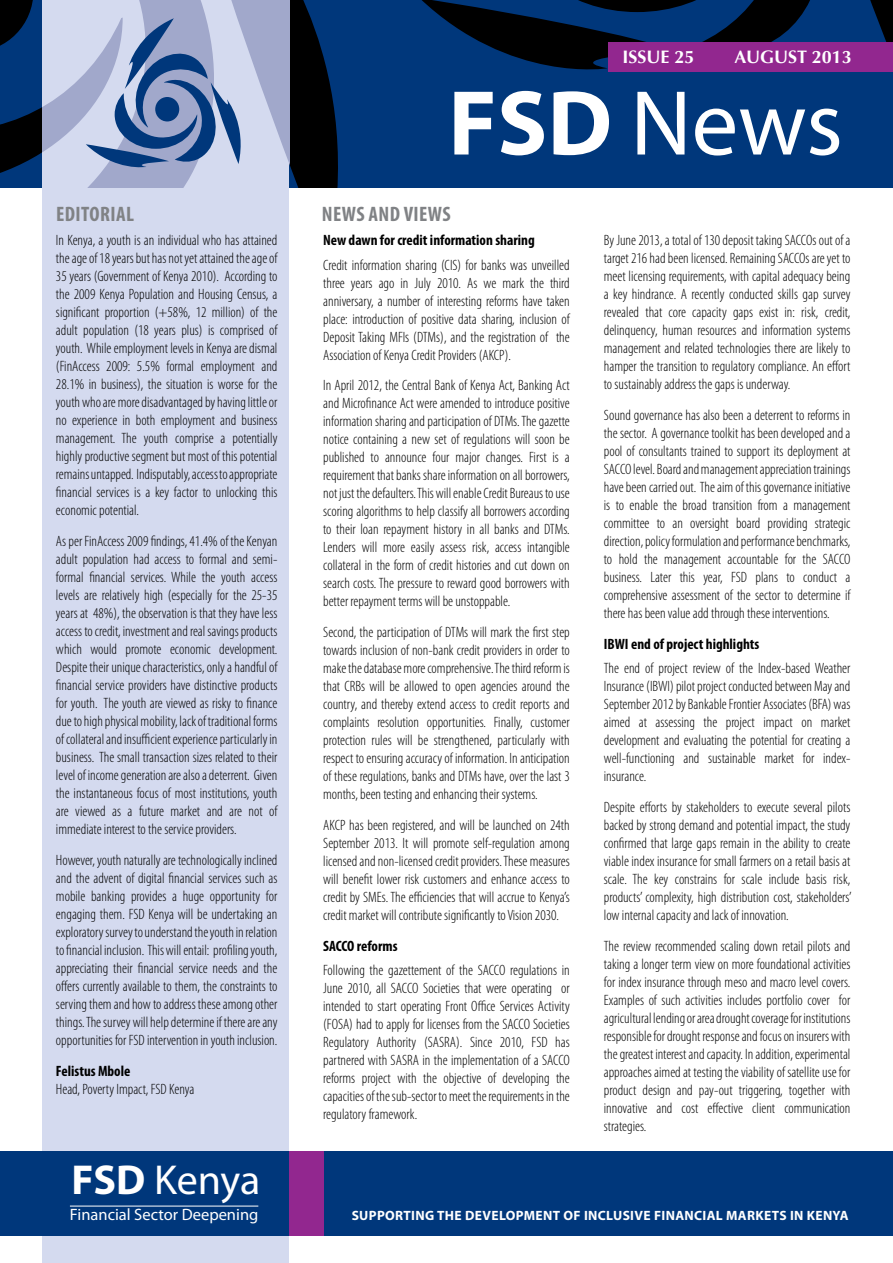
<style>
.page{position:relative;width:893px;height:1263px;background:#fff}
.page>*{position:absolute;margin:0;border:0;box-sizing:border-box;transform-origin:0 0}
.t1{font:93px "Myriad Pro";color:#fff}
.t2{font:42px "Myriad Pro";color:#fff}
.t3{font:700 condensed 21px "Myriad Pro";letter-spacing:.02em;color:#808285}
.t4{font:700 18px "Optima";color:#fff}
.t5{font:16.5px "Myriad Pro";color:#fff}
.t6{font:300 condensed 15px/18px "Myriad Pro";color:#000;text-align:justify}
.t7{font:700 condensed 15px "Myriad Pro";color:#000}
.t8{font:700 13.5px "Myriad Pro";letter-spacing:.025em;color:#fff}
.s1{font-weight:700}
</style>
<div class="page">
<div style="left:43px;top:188px;width:246px;height:1075px;background:#d4daef"></div>
<div style="left:0;top:0;width:893px;height:187px;background:#00377b"></div>
<svg style="left:421px;top:0;width:472px;height:72px"></svg>
<div style="left:609px;top:42px;width:284px;height:30px;background:#92278f"></div>
<div style="left:43px;top:0;width:246px;height:199px;background:#d4daef"></div>
<svg style="left:0;top:0;width:338px;height:187px"></svg>
<div style="left:0;top:1151px;width:893px;height:85px;background:#00377b"></div>
<div style="left:289px;top:1151px;width:34px;height:85px;background:#92278f"></div>
<hr style="left:70px;top:1206px;width:188px;height:1px;background:#fff">
<p class="t4" style="left:622px;top:47px;width:74px">ISSUE 25</p>
<p class="t4" style="left:734px;top:47px;width:119px">AUGUST 2013</p>
<h3 class="t3" style="left:56px;top:202px;width:79px">EDITORIAL</h3>
<p class="t6" style="left:56px;top:232px;width:223px">In Kenya, a youth is an individual who has attained the age of 18 years but has not yet attained the age of 35 years (Government of Kenya 2010). According to the 2009 Kenya Population and Housing Census, a significant proportion (+58%, 12 million) of the adult population (18 years plus) is comprised of youth. While employment levels in Kenya are dismal (FinAccess 2009: 5.5% formal employment and 28.1% in business), the situation is worse for the youth who are more disadvantaged by having little or no experience in both employment and business management. The youth comprise a potentially highly productive segment but most of this potential remains untapped. Indisputably, access to appropriate financial services is a key factor to unlocking this economic potential.</p>
<p class="t6" style="left:56px;top:532px;width:223px">As per FinAccess 2009 findings, 41.4% of the Kenyan adult population had access to formal and semi&shy;formal financial services. While the youth access levels are relatively high (especially for the 25-35 years at 48%), the observation is that they have less access to credit, investment and real savings products which would promote economic development.<br>Despite their unique characteristics, only a handful of financial service providers have distinctive products for youth. The youth are viewed as risky to finance due to high physical mobility, lack of traditional forms of collateral and insufficient experience particularly in business. The small transaction sizes related to their level of income generation are also a deterrent. Given the instantaneous focus of most institutions, youth are viewed as a future market and are not of immediate interest to the service providers.</p>
<p class="t6" style="left:56px;top:851px;width:223px">However, youth naturally are technologically inclined and the advent of digital financial services such as mobile banking provides a huge opportunity for engaging them. FSD Kenya will be undertaking an exploratory survey to understand the youth in relation to financial inclusion. This will entail: profiling youth, appreciating their financial service needs and the offers currently available to them, the constraints to serving them and how to address these among other things. The survey will help determine if there are any opportunities for FSD intervention in youth inclusion.</p>
<p class="t7" style="left:56px;top:1062px;width:76px">Felistus Mbole</p>
<p class="t6" style="left:56px;top:1080px;width:140px">Head, Poverty Impact, FSD Kenya</p>
<h1 class="t1" style="left:448px;top:66px;width:396px"><span class="s1">FSD</span> News</h1>
<h3 class="t3" style="left:322px;top:202px;width:130px">NEWS AND VIEWS</h3>
<p class="t7" style="left:323px;top:232px;width:213px">New dawn for credit information sharing</p>
<p class="t6" style="left:323px;top:256px;width:248px">Credit information sharing (CIS) for banks was unveilled three years ago in July 2010. As we mark the third anniversary, a number of interesting reforms have taken place: introduction of positive data sharing, inclusion of Deposit Taking MFIs (DTMs), and the registration of the Association of Kenya Credit Providers (AKCP).</p>
<p class="t6" style="left:323px;top:377px;width:248px">In April 2012, the Central Bank of Kenya Act, Banking Act and Microfinance Act were amended to introduce positive information sharing and participation of DTMs. The gazette notice containing a new set of regulations will soon be published to announce four major changes. First is a requirement that banks share information on all borrowers, not just the defaulters. This will enable Credit Bureaus to use scoring algorithms to help classify all borrowers according to their loan repayment history in all banks and DTMs.<br>Lenders will more easily assess risk, access intangible collateral in the form of credit histories and cut down on search costs. The pressure to reward good borrowers with better repayment terms will be unstoppable.</p>
<p class="t6" style="left:323px;top:623px;width:248px">Second, the participation of DTMs will mark the first step towards inclusion of non-bank credit providers in order to make the database more comprehensive. The third reform is that CRBs will be allowed to open agencies around the country, and thereby extend access to credit reports and complaints resolution opportunities. Finally, customer protection rules will be strengthened, particularly with respect to ensuring accuracy of information. In anticipation of these regulations, banks and DTMs have, over the last 3 months, been testing and enhancing their systems.</p>
<p class="t6" style="left:323px;top:816px;width:248px">AKCP has been registered, and will be launched on 24th September 2013. It will promote self-regulation among licensed and non-licensed credit providers. These measures will benefit lower risk customers and enhance access to credit by SMEs. The efficiencies that will accrue to Kenya’s credit market will contribute significantly to Vision 2030.</p>
<p class="t7" style="left:323px;top:937px;width:76px">SACCO reforms</p>
<p class="t6" style="left:323px;top:961px;width:248px">Following the gazettement of the SACCO regulations in June 2010, all SACCO Societies that were operating or intended to start operating Front Office Services Activity (FOSA) had to apply for licenses from the SACCO Societies Regulatory Authority (SASRA). Since 2010, FSD has partnered with SASRA in the implementation of a SACCO reforms project with the objective of developing the capacities of the sub-sector to meet the requirements in the regulatory framework.</p>
<p class="t6" style="left:604px;top:232px;width:248px">By June 2013, a total of 130 deposit taking SACCOs out of a target 216 had been licensed. Remaining SACCOs are yet to meet licensing requirements, with capital adequacy being a key hindrance. A recently conducted skills gap survey revealed that core capacity gaps exist in: risk, credit, delinquency, human resources and information systems management and related technologies there are likely to hamper the transition to regulatory compliance. An effort to sustainably address the gaps is underway.</p>
<p class="t6" style="left:604px;top:406px;width:248px">Sound governance has also been a deterrent to reforms in the sector. A governance toolkit has been developed and a pool of consultants trained to support its deployment at SACCO level. Board and management appreciation trainings have been carried out. The aim of this governance initiative is to enable the broad transition from a management committee to an oversight board providing strategic direction, policy formulation and performance benchmarks, to hold the management accountable for the SACCO business. Later this year, FSD plans to conduct a comprehensive assessment of the sector to determine if there has been value add through these interventions.</p>
<p class="t7" style="left:604px;top:635px;width:157px">IBWI end of project highlights</p>
<p class="t6" style="left:604px;top:659px;width:248px">The end of project review of the Index-based Weather Insurance (IBWI) pilot project conducted between May and September 2012 by Bankable Frontier Associates (BFA) was aimed at assessing the project impact on market development and evaluating the potential for creating a well-functioning and sustainable market for index&shy;insurance.</p>
<p class="t6" style="left:604px;top:798px;width:249px">Despite efforts by stakeholders to execute several pilots backed by strong demand and potential impact, the study confirmed that large gaps remain in the ability to create viable index insurance for small farmers on a retail basis at scale. The key constrains for scale include basis risk, products’ complexity, high distribution cost, stakeholders’ low internal capacity and lack of innovation.</p>
<p class="t6" style="left:604px;top:937px;width:248px">The review recommended scaling down retail pilots and taking a longer term view on more foundational activities for index insurance through meso and macro level covers.<br>Examples of such activities includes portfolio cover for agricultural lending or area drought coverage for institutions responsible for drought response and focus on insurers with the greatest interest and capacity. In addition, experimental approaches aimed at testing the viability of satellite use for product design and pay-out triggering, together with innovative and cost effective client communication strategies.</p>
<h2 class="t2" style="left:71px;top:1154px;width:190px"><span class="s1">FSD</span> Kenya</h2>
<p class="t5" style="left:70px;top:1204px;width:190px">Financial Sector Deepening</p>
<p class="t8" style="left:352px;top:1208px;width:498px">SUPPORTING THE DEVELOPMENT OF INCLUSIVE FINANCIAL MARKETS IN KENYA</p>
</div>
